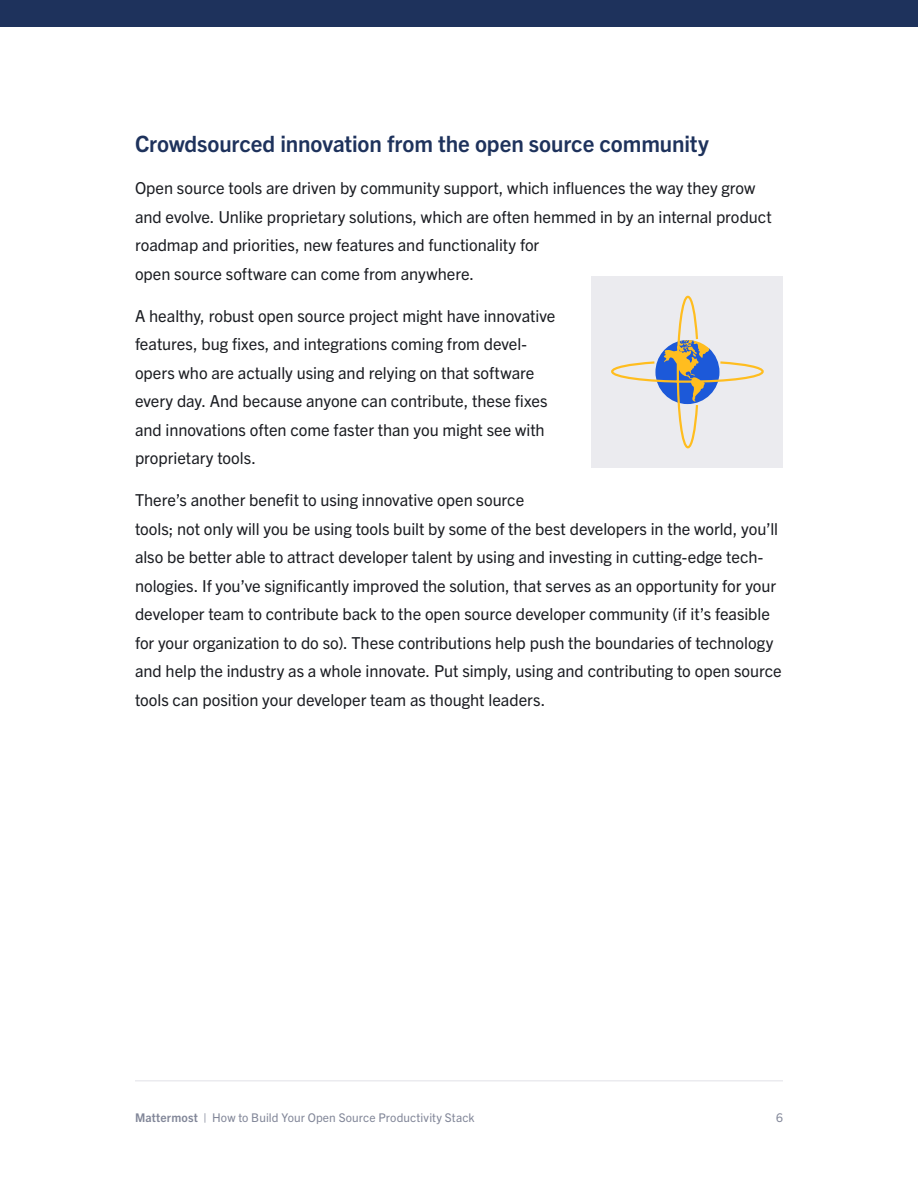
<style>
.page{position:relative;width:918px;height:1188px;background:#fff}
.page>*{position:absolute;margin:0;border:0;box-sizing:border-box;transform-origin:0 0}
.t1{font:700 22.5px "Trade Gothic Next LT Pro";letter-spacing:-.005em;color:#1e325c}
.t2{font:16.5px/28.5px "Trade Gothic Next LT Pro";letter-spacing:-.005em;color:#1b1d22}
.t3{font:12px "Trade Gothic Next LT Pro";letter-spacing:.01em;color:#818698}
.s1{font-weight:700}
</style>
<div class="page">
<hr style="left:135px;top:1080px;width:648px;height:2px;background:#ebebef">
<div style="left:0;top:0;width:918px;height:27px;background:#1e325c"></div>
<div style="left:592px;top:276px;width:191px;height:192px;background:#ebebef"></div>
<svg style="left:611px;top:295px;width:153px;height:154px"></svg>
<h1 class="t1" style="left:135px;top:129px;width:575px">Crowdsourced innovation from the open source community</h1>
<p class="t2" style="left:135px;top:173px;width:638px">Open source tools are driven by community support, which influences the way they grow and evolve. Unlike proprietary solutions, which are often hemmed in by an internal product roadmap and priorities, new features and functionality for<br>open source software can come from anywhere.</p>
<p class="t2" style="left:135px;top:301px;width:422px">A healthy, robust open source project might have innovative features, bug fixes, and integrations coming from devel&shy;opers who are actually using and relying on that software every day. And because anyone can contribute, these fixes and innovations often come faster than you might see with proprietary tools.</p>
<p class="t2" style="left:135px;top:485px;width:648px">There’s another benefit to using innovative open source<br>tools; not only will you be using tools built by some of the best developers in the world, you’ll also be better able to attract developer talent by using and investing in cutting-edge tech&shy;nologies. If you’ve significantly improved the solution, that serves as an opportunity for your developer team to contribute back to the open source developer community (if it’s feasible for your organization to do so). These contributions help push the boundaries of technology and help the industry as a whole innovate. Put simply, using and contributing to open source tools can position your developer team as thought leaders.</p>
<p class="t3" style="left:135px;top:1109px;width:341px"><span class="s1">Mattermost</span> | How to Build Your Open Source Productivity Stack</p>
<p class="t3" style="left:776px;top:1109px;width:8px">6</p>
</div>
